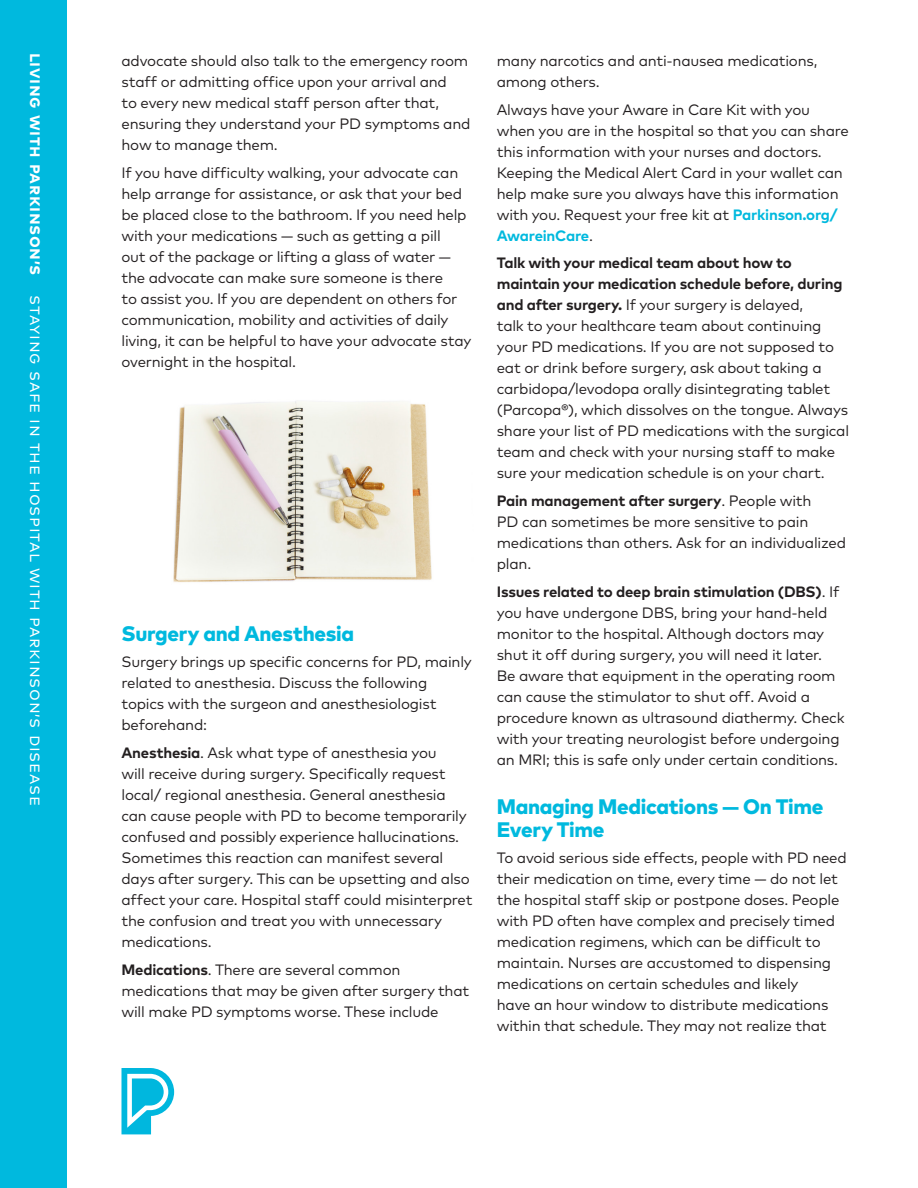
<style>
.page{position:relative;width:918px;height:1188px;background:#fff}
.page>*{position:absolute;margin:0;border:0;box-sizing:border-box;transform-origin:0 0}
.Subhead_Level_1{font:800 21px/22.5px "Mark OT";letter-spacing:-.015em;color:#00b9de}
.t1{font:18px "Mark OT";letter-spacing:.04em;color:#fff}
.Body_Copy{font:15px/21px "Mark OT";letter-spacing:-.015em;color:#231f20}
.s1{font-weight:700}
.s2{font-weight:700;color:#00b9de}
</style>
<div class="page">
<svg style="left:122px;top:1068px;width:52px;height:66px"></svg>
<div style="left:0;top:0;width:68px;height:1188px;background:#00b9de"></div>
<img style="left:173px;top:401px;width:259px;height:181px">
<p class="t1" style="left:47px;top:53px;width:755px;rotate:90deg"><span class="s1">Living with Parkinson’s</span> Staying Safe in the H ospital with Parkinson’s Disease</p>
<p class="Body_Copy" style="left:122px;top:50px;width:351px">advocate should also talk to the emergency room staff or admitting office upon your arrival and<br>to every new medical staff person after that, ensuring they understand your PD symptoms and how to manage them.</p>
<p class="Body_Copy" style="left:122px;top:162px;width:351px">If you have difficulty walking, your advocate can help arrange for assistance, or ask that your bed be placed close to the bathroom. If you need help with your medications — such as getting a pill<br>out of the package or lifting a glass of water — the advocate can make sure someone is there<br>to assist you. If you are dependent on others for communication, mobility and activities of daily living, it can be helpful to have your advocate stay overnight in the hospital.</p>
<p class="Subhead_Level_1" style="left:122px;top:622px;width:234px">Surgery and Anesthesia</p>
<p class="Body_Copy" style="left:122px;top:652px;width:352px">Surgery brings up specific concerns for PD, mainly related to anesthesia. Discuss the following topics with the surgeon and anesthesiologist beforehand:</p>
<p class="Body_Copy" style="left:122px;top:742px;width:352px"><span class="s1">Anesthesia</span>. Ask what type of anesthesia you<br>will receive during surgery. Specifically request local/ regional anesthesia. General anesthesia can cause people with PD to become temporarily confused and possibly experience hallucinations.<br>Sometimes this reaction can manifest several days after surgery. This can be upsetting and also affect your care. Hospital staff could misinterpret the confusion and treat you with unnecessary medications.</p>
<p class="Body_Copy" style="left:122px;top:959px;width:349px"><span class="s1">Medications</span>. There are several common medications that may be given after surgery that will make PD symptoms worse. These include</p>
<p class="Body_Copy" style="left:497px;top:50px;width:322px">many narcotics and anti-nausea medications, among others.</p>
<p class="Body_Copy" style="left:497px;top:99px;width:354px">Always have your Aware in Care Kit with you when you are in the hospital so that you can share this information with your nurses and doctors.<br>Keeping the Medical Alert Card in your wallet can help make sure you always have this information with you. Request your free kit at <span class="s2">Parkinson.org/ AwareinCare</span>.</p>
<p class="Body_Copy" style="left:497px;top:252px;width:354px"><span class="s1">Talk with your medical team about how to maintain your medication schedule before, during and after surgery.</span> If your surgery is delayed,<br>talk to your healthcare team about continuing your PD medications. If you are not supposed to eat or drink before surgery, ask about taking a carbidopa/levodopa orally disintegrating tablet (Parcopa®), which dissolves on the tongue. Always share your list of PD medications with the surgical team and check with your nursing staff to make sure your medication schedule is on your chart.</p>
<p class="Body_Copy" style="left:497px;top:490px;width:351px"><span class="s1">Pain management after surgery</span>. People with<br>PD can sometimes be more sensitive to pain medications than others. Ask for an individualized plan.</p>
<p class="Body_Copy" style="left:497px;top:581px;width:349px"><span class="s1">Issues related to deep brain stimulation (DBS)</span>. If you have undergone DBS, bring your hand-held monitor to the hospital. Although doctors may shut it off during surgery, you will need it later.<br>Be aware that equipment in the operating room can cause the stimulator to shut off. Avoid a procedure known as ultrasound diathermy. Check with your treating neurologist before undergoing an MRI; this is safe only under certain conditions.</p>
<p class="Subhead_Level_1" style="left:497px;top:795px;width:328px">Managing Medications — On Time<br>Every Time</p>
<p class="Body_Copy" style="left:497px;top:847px;width:352px">To avoid serious side effects, people with PD need their medication on time, every time — do not let the hospital staff skip or postpone doses. People with PD often have complex and precisely timed medication regimens, which can be difficult to maintain. Nurses are accustomed to dispensing medications on certain schedules and likely<br>have an hour window to distribute medications within that schedule. They may not realize that</p>
</div>
